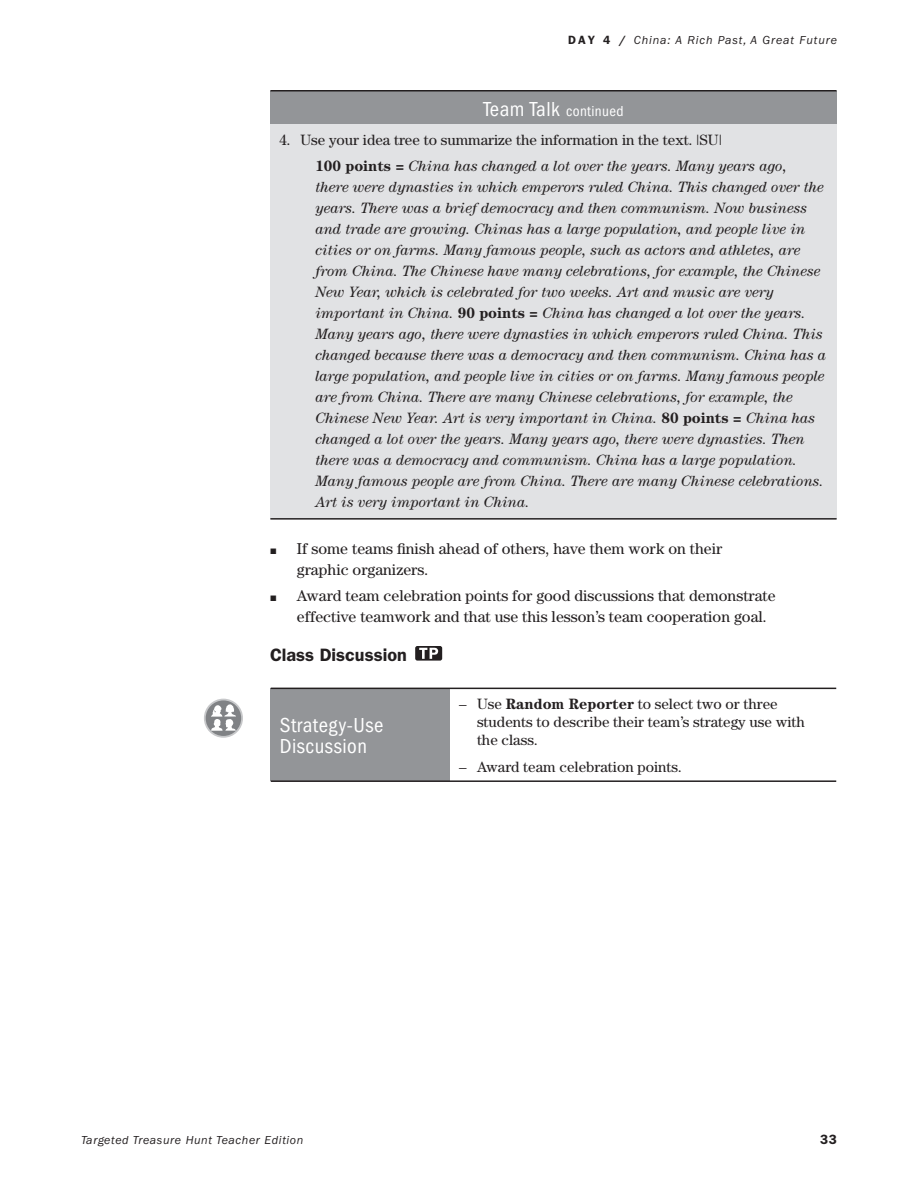
<style>
.page{position:relative;width:918px;height:1188px;background:#fff}
.page>*{position:absolute;margin:0;border:0;box-sizing:border-box;transform-origin:0 0}
.t1{font:condensed 21px/21px "Franklin Gothic";letter-spacing:.025em;color:#fff}
.t2{font:600 18px "Franklin Gothic";color:#231f20}
.t3{font:15.75px/21px "Century";color:#231f20}
.t4{font:italic 15px/21px "Century";color:#231f20}
.t5{font:15px/18px "Century";color:#231f20}
.t6{font:condensed 15px "Franklin Gothic";letter-spacing:.025em;color:#fff}
.t7{font:600 13.5px "Franklin Gothic";color:#231f20}
.t8{font:italic 12px "Franklin Gothic";letter-spacing:.05em;color:#231f20}
.t9{font:italic 12px "Franklin Gothic";letter-spacing:.075em;color:#231f20}
.s1{font-weight:600;font-style:normal}
.s2{font-size:21px}
.s3{font-weight:700}
.s4{font-style:italic}
.s5{font-weight:700;font-style:normal}
</style>
<div class="page">
<div style="left:270px;top:91px;width:567px;height:33px;background:#939598"></div>
<div style="left:270px;top:124px;width:567px;height:395px;background:#e1e2e4"></div>
<hr style="left:270px;top:90px;width:567px;height:2px;background:#231f20">
<hr style="left:270px;top:518px;width:567px;height:2px;background:#231f20">
<div style="left:271px;top:688px;width:179px;height:93px;background:#939598"></div>
<hr style="left:271px;top:780px;width:179px;height:2px;background:#231f20">
<hr style="left:450px;top:780px;width:386px;height:2px;background:#231f20">
<hr style="left:271px;top:688px;width:179px;height:1px;background:#231f20">
<hr style="left:450px;top:688px;width:386px;height:1px;background:#231f20">
<svg style="left:415px;top:646px;width:27px;height:15px"></svg>
<svg style="left:419px;top:648px;width:19px;height:11px"></svg>
<svg style="left:205px;top:700px;width:37px;height:37px"></svg>
<div style="left:204px;top:699px;width:39px;height:39px;border:2px solid #c7c8ca;border-radius:50%"></div>
<svg style="left:211px;top:704px;width:25px;height:27px"></svg>
<p class="t9" style="left:568px;top:33px;width:270px"><span class="s1">DAY 4 /</span> China: A Rich Past, A Great Future</p>
<p class="t6" style="left:483px;top:102px;width:142px"><span class="s2">Team Talk</span> continued</p>
<p class="t5" style="left:315px;top:127px;width:473px;line-height:25.5px;text-indent:-36px">4. Use your idea tree to summarize the information in the text. |SU|<br><span class="s3">100 points =</span> <span class="s4">China has changed a lot over the years. Many years ago,</span></p>
<p class="t4" style="left:315px;top:176px;width:512px">there were dynasties in which emperors ruled China. This changed over the years. There was a brief democracy and then communism. Now business and trade are growing. Chinas has a large population, and people live in cities or on farms. Many famous people, such as actors and athletes, are from China. The Chinese have many celebrations, for example, the Chinese New Year, which is celebrated for two weeks. Art and music are very important in China. <span class="s5">90 points =</span> China has changed a lot over the years.<br>Many years ago, there were dynasties in which emperors ruled China. This changed because there was a democracy and then communism. China has a large population, and people live in cities or on farms. Many famous people are from China. There are many Chinese celebrations, for example, the Chinese New Year. Art is very important in China. <span class="s5">80 points =</span> China has changed a lot over the years. Many years ago, there were dynasties. Then there was a democracy and communism. China has a large population.<br>Many famous people are from China. There are many Chinese celebrations.<br>Art is very important in China.</p>
<p class="t3" style="left:297px;top:538px;width:427px">If some teams finish ahead of others, have them work on their graphic organizers.</p>
<p class="t3" style="left:297px;top:584px;width:480px">Award team celebration points for good discussions that demonstrate effective teamwork and that use this lesson’s team cooperation goal.</p>
<p class="t2" style="left:270px;top:644px;width:138px">Class Discussion</p>
<h1 class="t1" style="left:280px;top:715px;width:105px">Strategy-Use<br>Discussion</h1>
<p class="t5" style="left:477px;top:695px;width:329px;text-indent:-18px">– Use <span class="s3">Random Reporter</span> to select two or three students to describe their team’s strategy use with the class.</p>
<p class="t5" style="left:459px;top:758px;width:225px">– Award team celebration points.</p>
<p class="t8" style="left:81px;top:1133px;width:224px">Targeted Treasure Hunt Teacher Edition</p>
<p class="t7" style="left:820px;top:1132px;width:18px">33</p>
</div>
